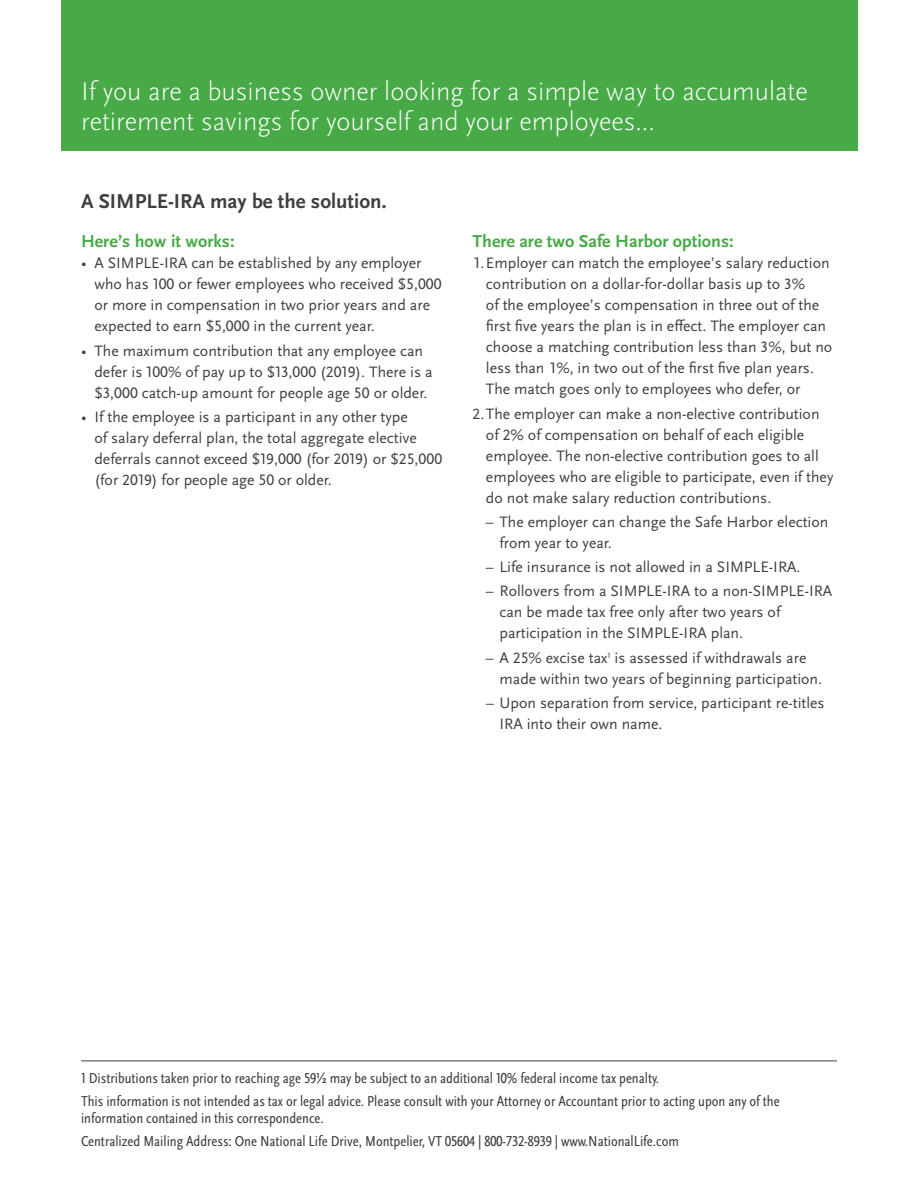
<style>
.page{position:relative;width:918px;height:1188px;background:#fff}
.page>*{position:absolute;margin:0;border:0;box-sizing:border-box;transform-origin:0 0}
.t1{font:300 27px/30px "Scala Sans OT";color:#fff}
.t2{font:700 21px "Scala Sans OT";color:#3e403c}
.t3{font:700 18px "Scala Sans OT";color:#48aa47}
.t4{font:15.75px/21px "Scala Sans OT";color:#3e403c}
.t5{font:condensed 15px/23.2px "Scala Sans OT";color:#3e403c}
</style>
<div class="page">
<div style="left:61px;top:0;width:796px;height:150px;background:#48aa47"></div>
<hr style="left:81px;top:1061px;width:756px;height:1px;background:#3e403c">
<h1 class="t1" style="left:81px;top:78px;width:728px">If you are a business owner looking for a simple way to accumulate retirement savings for yourself and your employees...</h1>
<h2 class="t2" style="left:81px;top:188px;width:307px">A SIMPLE-IRA may be the solution.</h2>
<p class="t3" style="left:81px;top:231px;width:155px">Here’s how it works:</p>
<p class="t4" style="left:94px;top:254px;width:349px;text-indent:-13px">• A SIMPLE-IRA can be established by any employer who has 100 or fewer employees who received $5,000 or more in compensation in two prior years and are expected to earn $5,000 in the current year.</p>
<p class="t4" style="left:94px;top:341px;width:340px;text-indent:-13px">• The maximum contribution that any employee can defer is 100% of pay up to $13,000 (2019). There is a $3,000 catch-up amount for people age 50 or older.</p>
<p class="t4" style="left:94px;top:408px;width:349px;text-indent:-13px">• If the employee is a participant in any other type<br>of salary deferral plan, the total aggregate elective deferrals cannot exceed $19,000 (for 2019) or $25,000 (for 2019) for people age 50 or older.</p>
<p class="t3" style="left:473px;top:231px;width:263px">There are two Safe Harbor options:</p>
<p class="t4" style="left:486px;top:254px;width:348px;text-indent:-13px">1. Employer can match the employee’s salary reduction contribution on a dollar-for-dollar basis up to 3%<br>of the employee’s compensation in three out of the first five years the plan is in effect. The employer can choose a matching contribution less than 3%, but no less than 1%, in two out of the first five plan years.<br>The match goes only to employees who defer, or</p>
<p class="t4" style="left:486px;top:404px;width:349px;text-indent:-13px">2. The employer can make a non-elective contribution of 2% of compensation on behalf of each eligible employee. The non-elective contribution goes to all employees who are eligible to participate, even if they do not make salary reduction contributions.</p>
<p class="t4" style="left:499px;top:513px;width:331px;text-indent:-13px">– The employer can change the Safe Harbor election from year to year.</p>
<p class="t4" style="left:486px;top:558px;width:316px">– Life insurance is not allowed in a SIMPLE-IRA.</p>
<p class="t4" style="left:499px;top:582px;width:334px;text-indent:-13px">– Rollovers from a SIMPLE-IRA to a non-SIMPLE-IRA can be made tax free only after two years of participation in the SIMPLE-IRA plan.</p>
<p class="t4" style="left:500px;top:648px;width:324px;text-indent:-14px">– A 25% excise tax<sup>1</sup> is assessed if withdrawals are made within two years of beginning participation.</p>
<p class="t4" style="left:500px;top:694px;width:327px;text-indent:-13px">– Upon separation from service, participant re-titles<br>IRA into their own name.</p>
<p class="t5" style="left:81px;top:1068px;width:700px">1 Distributions taken prior to reaching age 59½ may be subject to an additional 10% federal income tax penalty.<br>This information is not intended as tax or legal advice. Please consult with your Attorney or Accountant prior to acting upon any of the</p>
<p class="t5" style="left:81px;top:1107px;width:599px">information contained in this correspondence.<br>Centralized Mailing Address: One National Life Drive, Montpelier, VT 05604 | 800-732-8939 | www.NationalLife.com</p>
</div>
